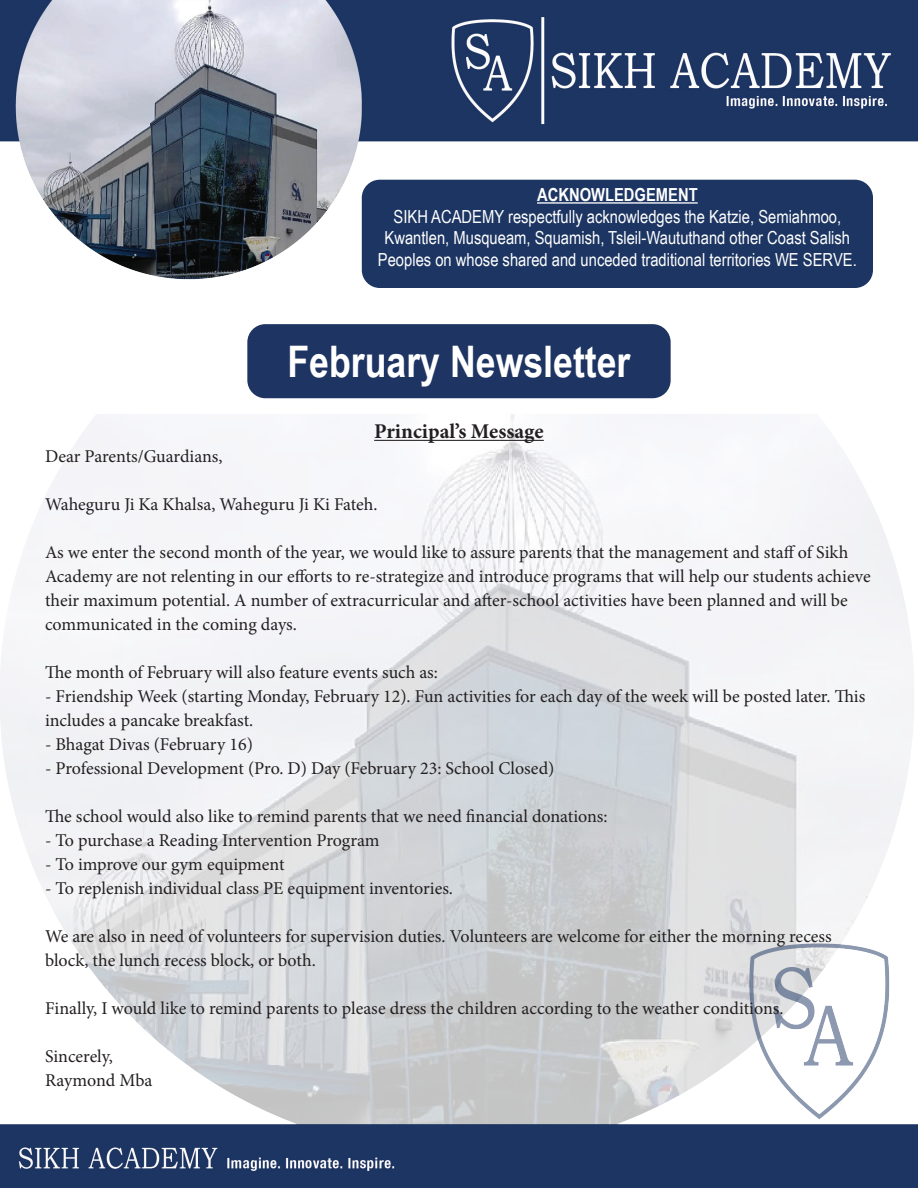
<style>
.page{position:relative;width:918px;height:1188px;background:#fff}
.page>*{position:absolute;margin:0;border:0;box-sizing:border-box;transform-origin:0 0}
.t1{font:700 43.5px "Arial Narrow";color:#fff}
.t2{font:700 21px "Minion Pro";color:#231f20}
.t3{font:18px/24px "Minion Pro";letter-spacing:-.005em;color:#231f20}
.t4{font:18px/21.6px "Arial Narrow";color:#fff;text-align:center}
.t5{font:700 18px "Arial Narrow";color:#fff}
</style>
<div class="page">
<img style="left:0;top:0;width:918px;height:1188px">
<div style="left:362px;top:180px;width:511px;height:108px;background:#1c3562;border-radius:18px"></div>
<hr style="left:537px;top:202px;width:161px;height:2px;background:#fff">
<hr style="left:374px;top:440px;width:170px;height:1px;background:#231f20">
<div style="left:247px;top:324px;width:424px;height:74px;background:#1e3462;border-radius:18px"></div>
<p class="t5" style="left:537px;top:181px;width:162px">ACKNOWLEDGEMENT</p>
<p class="t4" style="left:378px;top:205px;width:480px">SIKH ACADEMY respectfully acknowledges the Katzie, Semiahmoo,<br>Kwantlen, Musqueam, Squamish, Tsleil-Waututhand other Coast Salish<br>Peoples on whose shared and unceded traditional territories WE SERVE.</p>
<h1 class="t1" style="left:288px;top:329px;width:344px">February Newsletter</h1>
<p class="t2" style="left:374px;top:417px;width:171px">Principal’s Message</p>
<p class="t3" style="left:45px;top:445px;width:179px">Dear Parents/Guardians,</p>
<p class="t3" style="left:45px;top:493px;width:334px">Waheguru Ji Ka Khalsa, Waheguru Ji Ki Fateh.</p>
<p class="t3" style="left:45px;top:541px;width:827px">As we enter the second month of the year, we would like to assure parents that the management and staff of Sikh Academy are not relenting in our efforts to re-strategize and introduce programs that will help our students achieve their maximum potential. A number of extracurricular and after-school activities have been planned and will be communicated in the coming days.</p>
<p class="t3" style="left:45px;top:661px;width:394px">The month of February will also feature events such as:</p>
<p class="t3" style="left:45px;top:685px;width:822px">- Friendship Week (starting Monday, February 12). Fun activities for each day of the week will be posted later. This includes a pancake breakfast.</p>
<p class="t3" style="left:45px;top:733px;width:209px">- Bhagat Divas (February 16)</p>
<p class="t3" style="left:45px;top:757px;width:511px">- Professional Development (Pro. D) Day (February 23: School Closed)</p>
<p class="t3" style="left:45px;top:805px;width:564px">The school would also like to remind parents that we need financial donations:</p>
<p class="t3" style="left:45px;top:829px;width:336px">- To purchase a Reading Intervention Program</p>
<p class="t3" style="left:45px;top:853px;width:241px">- To improve our gym equipment</p>
<p class="t3" style="left:45px;top:877px;width:410px">- To replenish individual class PE equipment inventories.</p>
<p class="t3" style="left:45px;top:925px;width:788px">We are also in need of volunteers for supervision duties. Volunteers are welcome for either the morning recess block, the lunch recess block, or both.</p>
<p class="t3" style="left:45px;top:997px;width:740px">Finally, I would like to remind parents to please dress the children according to the weather conditions.</p>
<p class="t3" style="left:45px;top:1045px;width:109px">Sincerely,<br>Raymond Mba</p>
</div>
